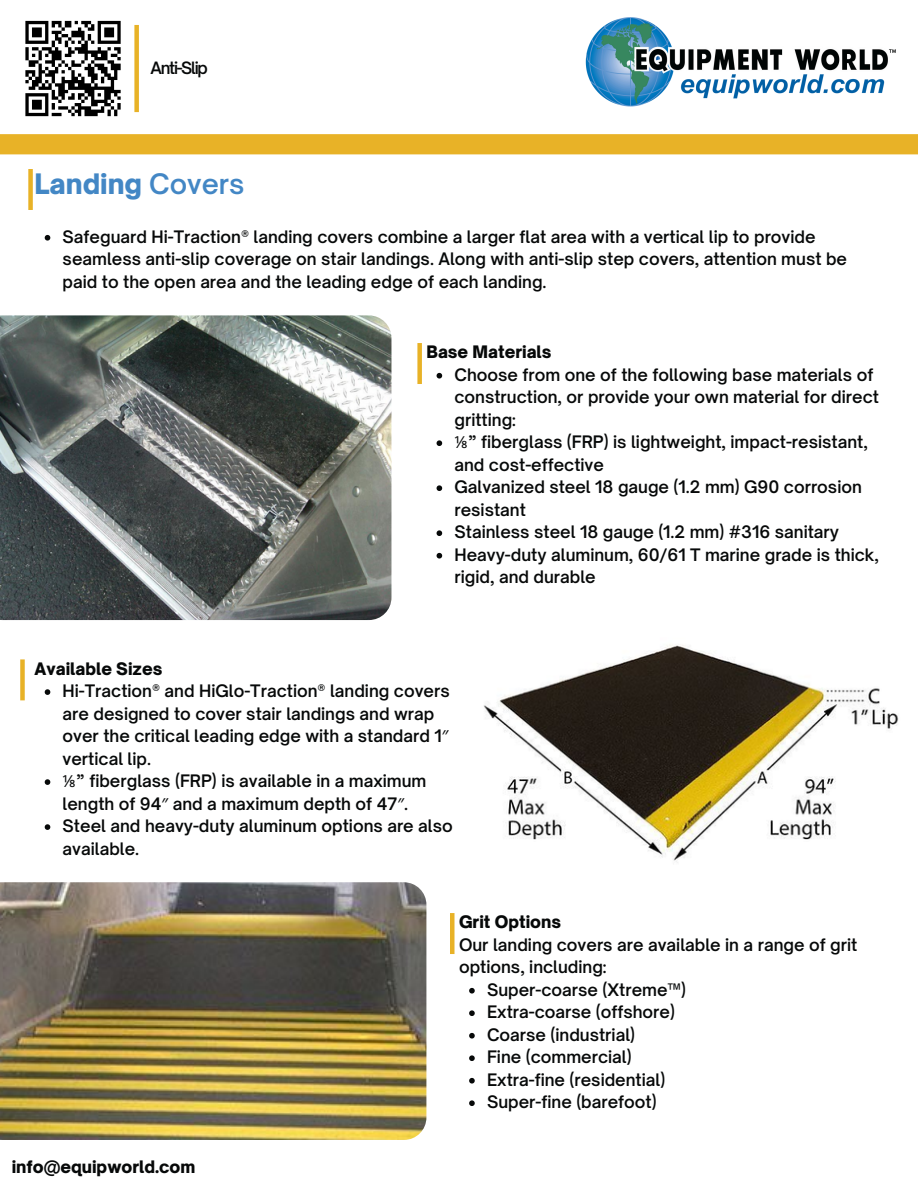
<style>
.page{position:relative;width:918px;height:1188px;background:#fff}
.page>*{position:absolute;margin:0;border:0;box-sizing:border-box;transform-origin:0 0}
.t1{font:900 27px "Open Sauce One";color:#4387c5}
.t2{font:600 16.5px/22.5px "Open Sauce One";color:#070909}
.t3{font:900 16.5px "Open Sauce One";color:#070909}
.t4{font:600 16.35px "Open Sauce One";letter-spacing:-.08em;color:#070909}
.s1{font-weight:600}
.s2{font-family:"Noto Sans";font-weight:400}
.s3{font-weight:900}
</style>
<div class="page">
<div style="left:0;top:134px;width:918px;height:20px;background:#e8b227"></div>
<img style="left:0;top:315px;width:391px;height:305px">
<img style="left:483px;top:645px;width:416px;height:218px">
<img style="left:0;top:882px;width:426px;height:258px">
<svg style="left:45px;top:235px;width:5px;height:6px"></svg>
<svg style="left:437px;top:373px;width:5px;height:6px"></svg>
<svg style="left:437px;top:440px;width:5px;height:6px"></svg>
<svg style="left:437px;top:485px;width:5px;height:6px"></svg>
<svg style="left:437px;top:530px;width:5px;height:6px"></svg>
<svg style="left:437px;top:553px;width:5px;height:6px"></svg>
<svg style="left:45px;top:689px;width:5px;height:6px"></svg>
<svg style="left:45px;top:779px;width:5px;height:6px"></svg>
<svg style="left:45px;top:824px;width:5px;height:6px"></svg>
<svg style="left:469px;top:988px;width:6px;height:6px"></svg>
<svg style="left:469px;top:1010px;width:6px;height:6px"></svg>
<svg style="left:469px;top:1033px;width:6px;height:6px"></svg>
<svg style="left:469px;top:1055px;width:6px;height:6px"></svg>
<svg style="left:469px;top:1078px;width:6px;height:6px"></svg>
<svg style="left:469px;top:1100px;width:6px;height:6px"></svg>
<div style="left:417px;top:343px;width:5px;height:41px;background:#e8b227"></div>
<div style="left:20px;top:659px;width:5px;height:41px;background:#e8b227"></div>
<div style="left:450px;top:913px;width:5px;height:41px;background:#e8b227"></div>
<div style="left:28px;top:169px;width:5px;height:41px;background:#e8b227"></div>
<div style="left:134px;top:25px;width:5px;height:87px;background:#e8b227"></div>
<svg style="left:25px;top:20px;width:96px;height:97px"></svg>
<img style="left:585px;top:17px;width:311px;height:90px">
<p class="t4" style="left:151px;top:57px;width:59px">Anti-Slip</p>
<p class="t1" style="left:35px;top:167px;width:211px">Landing <span class="s1">Covers</span></p>
<p class="t2" style="left:63px;top:225px;width:786px">Safeguard Hi-Traction® landing covers combine a larger flat area with a vertical lip to provide seamless anti-slip coverage on stair landings. Along with anti-slip step covers, attention must be paid to the open area and the leading edge of each landing.</p>
<h2 class="t3" style="left:426px;top:342px;width:127px">Base Materials</h2>
<p class="t2" style="left:454px;top:363px;width:426px">Choose from one of the following base materials of construction, or provide your own material for direct gritting:</p>
<p class="t2" style="left:454px;top:431px;width:415px"><span class="s2">⅛</span>” fiberglass (FRP) is lightweight, impact-resistant, and cost-effective</p>
<p class="t2" style="left:454px;top:476px;width:409px">Galvanized steel 18 gauge (1.2 mm) G90 corrosion resistant</p>
<h1 class="t2" style="left:454px;top:521px;width:386px">Stainless steel 18 gauge (1.2 mm) #316 sanitary</h1>
<p class="t2" style="left:454px;top:543px;width:426px">Heavy-duty aluminum, 60/61 T marine grade is thick, rigid, and durable</p>
<p class="t3" style="left:35px;top:658px;width:129px">Available Sizes</p>
<p class="t2" style="left:63px;top:680px;width:389px">Hi-Traction® and HiGlo-Traction® landing covers are designed to cover stair landings and wrap over the critical leading edge with a standard 1<span class="s2">″ </span>vertical lip.</p>
<h2 class="t2" style="left:63px;top:770px;width:365px"><span class="s2">⅛</span>” fiberglass (FRP) is available in a maximum length of 94<span class="s2">″</span> and a maximum depth of 47<span class="s2">″</span>.</h2>
<p class="t2" style="left:63px;top:815px;width:392px">Steel and heavy-duty aluminum options are also available.</p>
<p class="t3" style="left:12px;top:1157px;width:185px">info@equipworld.com</p>
<p class="t2" style="left:459px;top:911px;width:400px"><span class="s3">Grit Options<br></span>Our landing covers are available in a range of grit options, including:</p>
<p class="t2" style="left:487px;top:978px;width:200px">Super-coarse (Xtreme™)</p>
<p class="t2" style="left:487px;top:1001px;width:189px">Extra-coarse (offshore)</p>
<p class="t2" style="left:487px;top:1023px;width:150px">Coarse (industrial)</p>
<p class="t2" style="left:487px;top:1046px;width:146px">Fine (commercial)</p>
<p class="t2" style="left:487px;top:1068px;width:180px">Extra-fine (residential)</p>
<h2 class="t2" style="left:487px;top:1091px;width:171px">Super-fine (barefoot)</h2>
</div>
